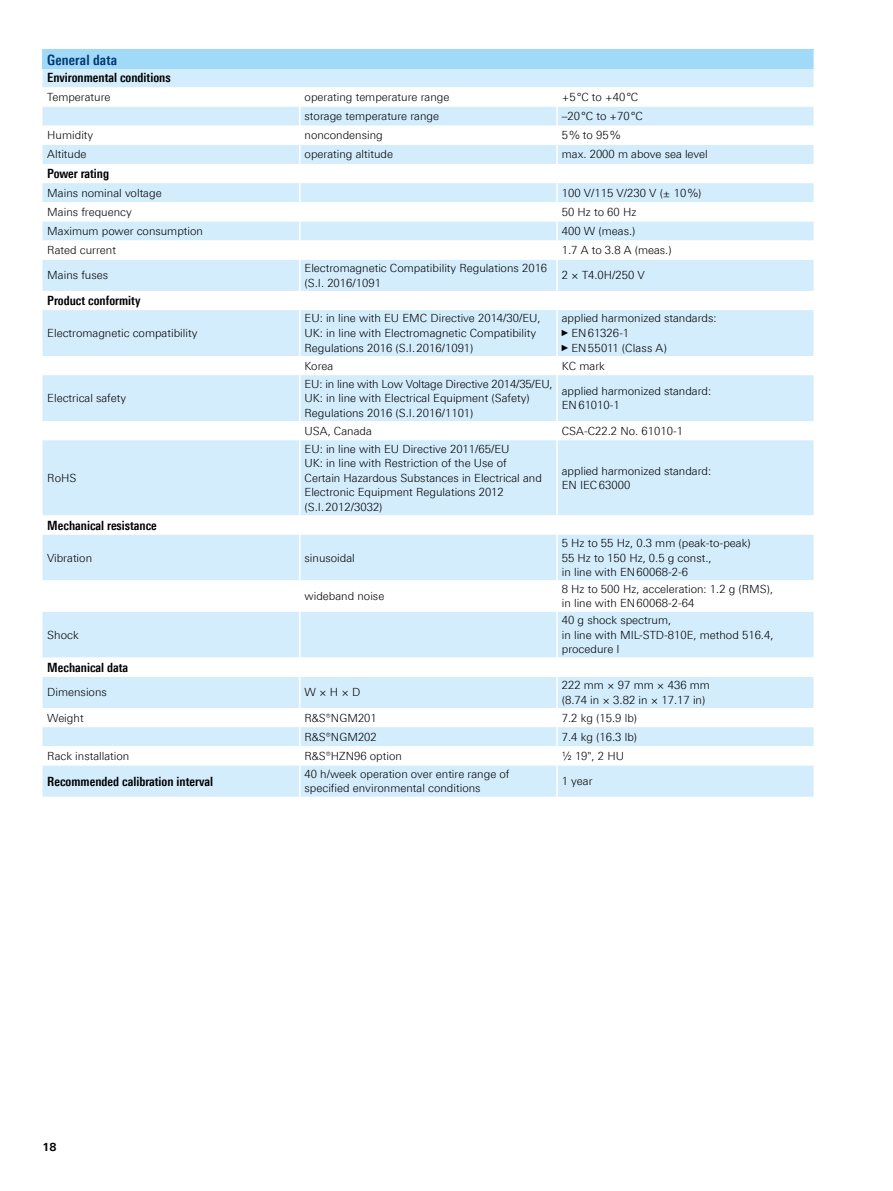
<style>
.page{position:relative;width:893px;height:1191px;background:#fff}
.page>*{position:absolute;margin:0;border:0;box-sizing:border-box;transform-origin:0 0}
.Tabellenueberschrift{font:700 14.25px "Linotype Univers 620 Cn";letter-spacing:.01em;color:#003973}
.Tabellefett{font:700 12.75px "Linotype Univers 620 Cn";color:#000}
.Tabelletext{font:300 11.25px/14.7px "Linotype Univers 330";color:#000}
.t1{font:700 11.25px "Linotype Univers 630";color:#000}
.s1{font-family:"Arial Narrow";font-weight:400;font-size:9px}
</style>
<div class="page">
<div style="left:43px;top:50px;width:771px;height:19px;background:#a1daf8"></div>
<div style="left:43px;top:69px;width:771px;height:727px;background:#d4edfc"></div>
<svg style="left:43px;top:87px;width:771px;height:678px;fill:#d4edfc"></svg>
<svg style="left:299px;top:87px;width:2px;height:19px"></svg>
<svg style="left:556px;top:87px;width:2px;height:19px"></svg>
<hr style="left:299px;top:106px;width:2px;height:20px;background:#fff">
<hr style="left:556px;top:106px;width:2px;height:20px;background:#fff">
<svg style="left:299px;top:126px;width:2px;height:38px"></svg>
<svg style="left:556px;top:126px;width:2px;height:38px"></svg>
<svg style="left:299px;top:183px;width:2px;height:57px"></svg>
<svg style="left:556px;top:183px;width:2px;height:57px"></svg>
<hr style="left:299px;top:240px;width:2px;height:20px;background:#fff">
<hr style="left:556px;top:240px;width:2px;height:20px;background:#fff">
<hr style="left:299px;top:260px;width:2px;height:31px;background:#fff">
<hr style="left:556px;top:260px;width:2px;height:31px;background:#fff">
<hr style="left:299px;top:310px;width:2px;height:46px;background:#fff">
<hr style="left:556px;top:310px;width:2px;height:46px;background:#fff">
<svg style="left:299px;top:356px;width:2px;height:19px"></svg>
<svg style="left:556px;top:356px;width:2px;height:19px"></svg>
<hr style="left:299px;top:375px;width:2px;height:46px;background:#fff">
<hr style="left:556px;top:375px;width:2px;height:46px;background:#fff">
<svg style="left:299px;top:421px;width:2px;height:19px"></svg>
<svg style="left:556px;top:421px;width:2px;height:19px"></svg>
<hr style="left:299px;top:440px;width:2px;height:75px;background:#fff">
<hr style="left:556px;top:440px;width:2px;height:75px;background:#fff">
<hr style="left:299px;top:534px;width:2px;height:46px;background:#fff">
<hr style="left:556px;top:534px;width:2px;height:46px;background:#fff">
<hr style="left:299px;top:580px;width:2px;height:31px;background:#fff">
<hr style="left:556px;top:580px;width:2px;height:31px;background:#fff">
<hr style="left:299px;top:611px;width:2px;height:46px;background:#fff">
<hr style="left:556px;top:611px;width:2px;height:46px;background:#fff">
<hr style="left:299px;top:676px;width:2px;height:32px;background:#fff">
<hr style="left:556px;top:676px;width:2px;height:32px;background:#fff">
<svg style="left:299px;top:708px;width:2px;height:57px"></svg>
<svg style="left:556px;top:708px;width:2px;height:57px"></svg>
<hr style="left:299px;top:765px;width:2px;height:31px;background:#fff">
<hr style="left:556px;top:765px;width:2px;height:31px;background:#fff">
<p class="Tabellenueberschrift" style="left:47px;top:51px;width:71px">General data</p>
<p class="Tabellefett" style="left:47px;top:70px;width:125px">Environmental conditions</p>
<p class="Tabelletext" style="left:47px;top:90px;width:65px">Temperature</p>
<p class="Tabelletext" style="left:305px;top:90px;width:146px">operating temperature range</p>
<p class="Tabelletext" style="left:562px;top:90px;width:78px">+5°C to +40°C</p>
<p class="Tabelletext" style="left:305px;top:109px;width:136px">storage temperature range</p>
<p class="Tabelletext" style="left:562px;top:109px;width:83px">–20°C to +70°C</p>
<p class="Tabelletext" style="left:47px;top:128px;width:48px">Humidity</p>
<p class="Tabelletext" style="left:305px;top:128px;width:80px">noncondensing</p>
<p class="Tabelletext" style="left:562px;top:128px;width:60px">5% to 95%</p>
<p class="Tabelletext" style="left:47px;top:147px;width:41px">Altitude</p>
<p class="Tabelletext" style="left:305px;top:147px;width:90px">operating altitude</p>
<p class="Tabelletext" style="left:562px;top:147px;width:147px">max. 2000 m above sea level</p>
<p class="Tabellefett" style="left:47px;top:166px;width:63px">Power rating</p>
<p class="Tabelletext" style="left:47px;top:185px;width:116px">Mains nominal voltage</p>
<p class="Tabelletext" style="left:562px;top:185px;width:141px">100 V/115 V/230 V (± 10%)</p>
<p class="Tabelletext" style="left:47px;top:204px;width:86px">Mains frequency</p>
<p class="Tabelletext" style="left:562px;top:204px;width:76px">50 Hz to 60 Hz</p>
<p class="Tabelletext" style="left:47px;top:223px;width:157px">Maximum power consumption</p>
<p class="Tabelletext" style="left:562px;top:223px;width:75px">400 W (meas.)</p>
<p class="Tabelletext" style="left:47px;top:243px;width:70px">Rated current</p>
<p class="Tabelletext" style="left:562px;top:243px;width:111px">1.7 A to 3.8 A (meas.)</p>
<p class="Tabelletext" style="left:47px;top:268px;width:62px">Mains fuses</p>
<p class="Tabelletext" style="left:305px;top:261px;width:244px">Electromagnetic Compatibility Regulations 2016 (S.I. 2016/1091</p>
<p class="Tabelletext" style="left:562px;top:268px;width:85px">2 × T4.0H/250 V</p>
<p class="Tabellefett" style="left:47px;top:293px;width:95px">Product conformity</p>
<p class="Tabelletext" style="left:47px;top:326px;width:152px">Electromagnetic compatibility</p>
<p class="Tabelletext" style="left:305px;top:311px;width:238px">EU: in line with EU EMC Directive 2014/30/EU,<br>UK: in line with Electromagnetic Compatibility<br>Regulations 2016 (S.I.2016/1091)</p>
<p class="Tabelletext" style="left:562px;top:311px;width:156px">applied harmonized standards:</p>
<p class="Tabelletext" style="left:562px;top:326px;width:69px"><span class="s1">►</span>EN61326-1</p>
<p class="Tabelletext" style="left:562px;top:340px;width:107px"><span class="s1">►</span>EN55011 (Class A)</p>
<p class="Tabelletext" style="left:47px;top:391px;width:80px">Electrical safety</p>
<p class="Tabelletext" style="left:47px;top:470px;width:31px">RoHS</p>
<p class="Tabelletext" style="left:305px;top:358px;width:30px">Korea</p>
<p class="Tabelletext" style="left:562px;top:358px;width:45px">KC mark</p>
<p class="Tabelletext" style="left:305px;top:376px;width:250px">EU: in line with Low Voltage Directive 2014/35/EU,<br>UK: in line with Electrical Equipment (Safety)<br>Regulations 2016 (S.I.2016/1101)</p>
<p class="Tabelletext" style="left:562px;top:383px;width:151px">applied harmonized standard:</p>
<p class="Tabelletext" style="left:562px;top:398px;width:60px">EN61010-1</p>
<p class="Tabelletext" style="left:305px;top:423px;width:69px">USA, Canada</p>
<p class="Tabelletext" style="left:562px;top:423px;width:123px">CSA-C22.2 No. 61010-1</p>
<p class="Tabelletext" style="left:305px;top:441px;width:207px">EU: in line with EU Directive 2011/65/EU</p>
<p class="Tabelletext" style="left:305px;top:456px;width:239px">UK: in line with Restriction of the Use of Certain Hazardous Substances in Electrical and Electronic Equipment Regulations 2012 (S.I.2012/3032)</p>
<p class="Tabelletext" style="left:562px;top:463px;width:151px">applied harmonized standard:</p>
<p class="Tabelletext" style="left:562px;top:478px;width:70px">EN IEC63000</p>
<p class="Tabellefett" style="left:47px;top:517px;width:111px">Mechanical resistance</p>
<p class="Tabelletext" style="left:47px;top:550px;width:46px">Vibration</p>
<p class="Tabelletext" style="left:305px;top:550px;width:52px">sinusoidal</p>
<p class="Tabelletext" style="left:47px;top:627px;width:33px">Shock</p>
<p class="Tabelletext" style="left:305px;top:588px;width:81px">wideband noise</p>
<p class="Tabelletext" style="left:562px;top:535px;width:190px">5 Hz to 55 Hz, 0.3 mm (peak-to-peak)</p>
<p class="Tabelletext" style="left:562px;top:550px;width:151px">55 Hz to 150 Hz, 0.5 g const.,</p>
<p class="Tabelletext" style="left:562px;top:564px;width:128px">in line with EN60068-2-6</p>
<p class="Tabelletext" style="left:562px;top:581px;width:213px">8 Hz to 500 Hz, acceleration: 1.2 g (RMS),</p>
<p class="Tabelletext" style="left:562px;top:596px;width:134px">in line with EN60068-2-64</p>
<p class="Tabelletext" style="left:562px;top:612px;width:213px">40 g shock spectrum,<br>in line with MIL-STD-810E, method 516.4, procedure I</p>
<p class="Tabellefett" style="left:47px;top:659px;width:82px">Mechanical data</p>
<p class="Tabelletext" style="left:47px;top:685px;width:61px">Dimensions</p>
<p class="Tabelletext" style="left:305px;top:685px;width:57px">W × H × D</p>
<p class="Tabelletext" style="left:562px;top:677px;width:150px">222 mm × 97 mm × 436 mm (8.74 in × 3.82 in × 17.17 in)</p>
<p class="Tabelletext" style="left:47px;top:710px;width:38px">Weight</p>
<p class="Tabelletext" style="left:305px;top:710px;width:74px">R&amp;S®NGM201</p>
<p class="Tabelletext" style="left:562px;top:710px;width:77px">7.2 kg (15.9 lb)</p>
<p class="Tabelletext" style="left:305px;top:729px;width:74px">R&amp;S®NGM202</p>
<p class="Tabelletext" style="left:562px;top:729px;width:77px">7.4 kg (16.3 lb)</p>
<p class="Tabelletext" style="left:47px;top:748px;width:84px">Rack installation</p>
<p class="Tabelletext" style="left:305px;top:748px;width:99px">R&amp;S®HZN96 option</p>
<p class="Tabelletext" style="left:562px;top:748px;width:64px">½ 19", 2 HU</p>
<p class="Tabellefett" style="left:47px;top:773px;width:167px">Recommended calibration interval</p>
<p class="Tabelletext" style="left:305px;top:766px;width:206px">40 h/week operation over entire range of specified environmental conditions</p>
<p class="Tabelletext" style="left:562px;top:773px;width:32px">1 year</p>
<p class="t1" style="left:43px;top:1139px;width:16px">18</p>
</div>
